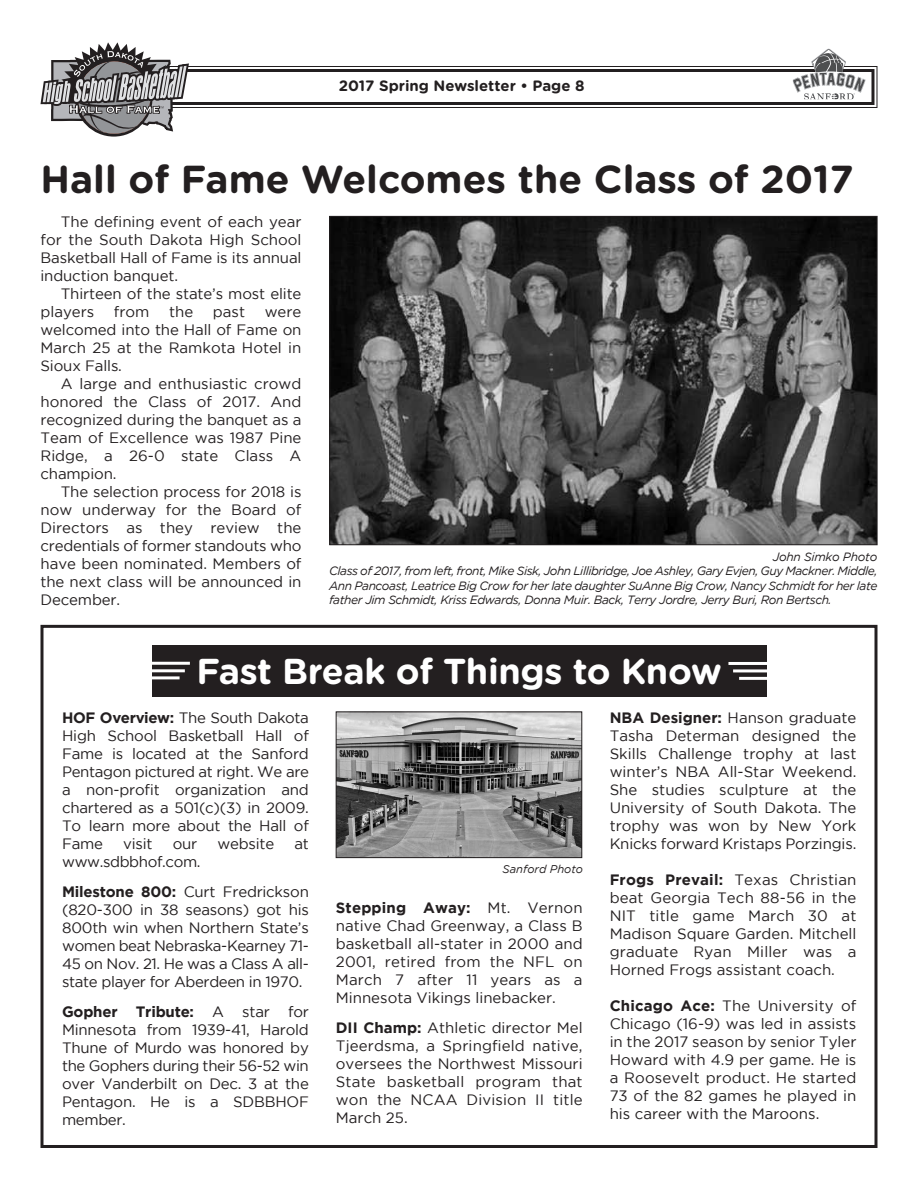
<style>
.page{position:relative;width:918px;height:1188px;background:#fff}
.page>*{position:absolute;margin:0;border:0;box-sizing:border-box;transform-origin:0 0}
.t1{font:700 39px "Gotham Rounded";color:#231f20}
.t2{font:700 36px "Gotham Rounded";letter-spacing:-.01em;color:#fff}
.t3{font:15px/18px "Gotham";letter-spacing:-.01em;color:#231f20;text-align:justify}
.t4{font:700 15px "Gotham Rounded";color:#231f20}
.t5{font:italic 12px/14.4px "Gotham";letter-spacing:-.035em;color:#231f20;text-align:justify}
.t6{font:italic 11.25px "Gotham";color:#231f20}
.s1{font-weight:700}
</style>
<div class="page">
<div style="left:160px;top:66px;width:717px;height:42px;border:1px solid #231f20"></div>
<div style="left:163px;top:69px;width:711px;height:36px;border:3px solid #231f20"></div>
<svg style="left:40px;top:42px;width:149px;height:95px"></svg>
<img style="left:811px;top:49px;width:35px;height:14px">
<img style="left:793px;top:73px;width:73px;height:26px">
<svg style="left:793px;top:63px;width:73px;height:10px"></svg>
<img style="left:813px;top:63px;width:32px;height:10px">
<div style="left:40px;top:625px;width:838px;height:523px;border:3px solid #231f20"></div>
<div style="left:152px;top:645px;width:615px;height:52px;background:#231f20"></div>
<hr style="left:151px;top:669px;width:34px;height:3px;background:#fff">
<hr style="left:151px;top:662px;width:39px;height:3px;background:#fff">
<hr style="left:151px;top:676px;width:29px;height:3px;background:#fff">
<hr style="left:733px;top:669px;width:34px;height:3px;background:#fff">
<hr style="left:739px;top:677px;width:29px;height:3px;background:#fff">
<hr style="left:728px;top:662px;width:40px;height:3px;background:#fff">
<img style="left:338px;top:714px;width:242px;height:142px">
<div style="left:336px;top:712px;width:246px;height:146px;border:1px solid #231f20"></div>
<img style="left:331px;top:218px;width:545px;height:325px">
<p class="t4" style="left:339px;top:81px;width:247px">2017 Spring Newsletter • Page 8</p>
<h1 class="t1" style="left:40px;top:166px;width:815px">Hall of Fame Welcomes the Class of 2017</h1>
<p class="t3" style="left:40px;top:214px;width:262px;text-indent:20px">The defining event of each year for the South Dakota High School Basketball Hall of Fame is its annual induction banquet.</p>
<p class="t3" style="left:40px;top:286px;width:262px;text-indent:20px">Thirteen of the state’s most elite players</p>
<p class="t3" style="left:114px;top:304px;width:37px">from</p>
<p class="t3" style="left:169px;top:304px;width:26px">the</p>
<p class="t3" style="left:213px;top:304px;width:34px">past</p>
<p class="t3" style="left:40px;top:304px;width:262px;text-indent:224px">were welcomed into the Hall of Fame on March 25 at the Ramkota Hotel in Sioux Falls.</p>
<p class="t3" style="left:40px;top:376px;width:262px;text-indent:20px">A large and enthusiastic crowd honored the Class of 2017. And recognized during the banquet as a Team of Excellence was 1987 Pine Ridge, a 26-0 state Class A champion.</p>
<p class="t3" style="left:40px;top:484px;width:262px;text-indent:20px">The selection process for 2018 is now underway for the Board of Directors as they review the credentials of former standouts who have been nominated. Members of the next class will be announced in December.</p>
<p class="t5" style="left:329px;top:551px;width:550px;text-indent:444px">John Simko Photo Class of 2017, from left, front, Mike Sisk, John Lillibridge, Joe Ashley, Gary Evjen, Guy Mackner. Middle, Ann Pancoast, Leatrice Big Crow for her late daughter SuAnne Big Crow, Nancy Schmidt for her late father Jim Schmidt, Kriss Edwards, Donna Muir. Back, Terry Jordre, Jerry Buri, Ron Bertsch.</p>
<h2 class="t2" style="left:196px;top:659px;width:527px">Fast Break of Things to Know</h2>
<p class="t3" style="left:62px;top:710px;width:248px"><span class="s1">HOF Overview:</span> The South Dakota High School Basketball Hall of Fame is located at the Sanford Pentagon pictured at right. We are a non-profit organization and chartered as a 501(c)(3) in 2009.<br>To learn more about the Hall of Fame</p>
<p class="t3" style="left:123px;top:836px;width:31px">visit</p>
<p class="t3" style="left:173px;top:836px;width:26px">our</p>
<p class="t3" style="left:217px;top:836px;width:58px">website</p>
<p class="t3" style="left:294px;top:836px;width:16px">at</p>
<p class="t3" style="left:62px;top:848px;width:248px;line-height:30px">www.sdbbhof.com.<br><span class="s1">Milestone 800:</span> Curt Fredrickson</p>
<p class="t3" style="left:62px;top:902px;width:248px">(820-300 in 38 seasons) got his 800th win when Northern State’s women beat Nebraska-Kearney 71- 45 on Nov. 21. He was a Class A all&shy;state player for Aberdeen in 1970.</p>
<p class="t3" style="left:62px;top:1004px;width:248px"><span class="s1">Gopher Tribute:</span> A star for Minnesota from 1939-41, Harold Thune of Murdo was honored by the Gophers during their 56-52 win over Vanderbilt on Dec. 3 at the Pentagon. He is a SDBBHOF member.</p>
<p class="t6" style="left:503px;top:864px;width:82px">Sanford Photo</p>
<p class="t3" style="left:336px;top:899px;width:248px"><span class="s1">Stepping Away:</span> Mt. Vernon native Chad Greenway, a Class B basketball all-stater in 2000 and 2001, retired from the NFL on March 7 after 11 years as a Minnesota Vikings linebacker.</p>
<p class="t3" style="left:336px;top:1019px;width:248px"><span class="s1">DII Champ:</span> Athletic director Mel Tjeerdsma, a Springfield native, oversees the Northwest Missouri State basketball program that won the NCAA Division II title March 25.</p>
<p class="t3" style="left:610px;top:710px;width:248px"><span class="s1">NBA Designer:</span> Hanson graduate Tasha Determan designed the Skills Challenge trophy at last winter’s NBA All-Star Weekend.<br>She studies sculpture at the University of South Dakota. The trophy was won by New York Knicks forward Kristaps Porzingis.</p>
<p class="t3" style="left:610px;top:872px;width:248px"><span class="s1">Frogs Prevail:</span> Texas Christian beat Georgia Tech 88-56 in the NIT title game March 30 at Madison Square Garden. Mitchell graduate Ryan Miller was a Horned Frogs assistant coach.</p>
<p class="t3" style="left:610px;top:998px;width:248px"><span class="s1">Chicago Ace:</span> The University of Chicago (16-9) was led in assists in the 2017 season by senior Tyler Howard with 4.9 per game. He is a Roosevelt product. He started 73 of the 82 games he played in his career with the Maroons.</p>
</div>
